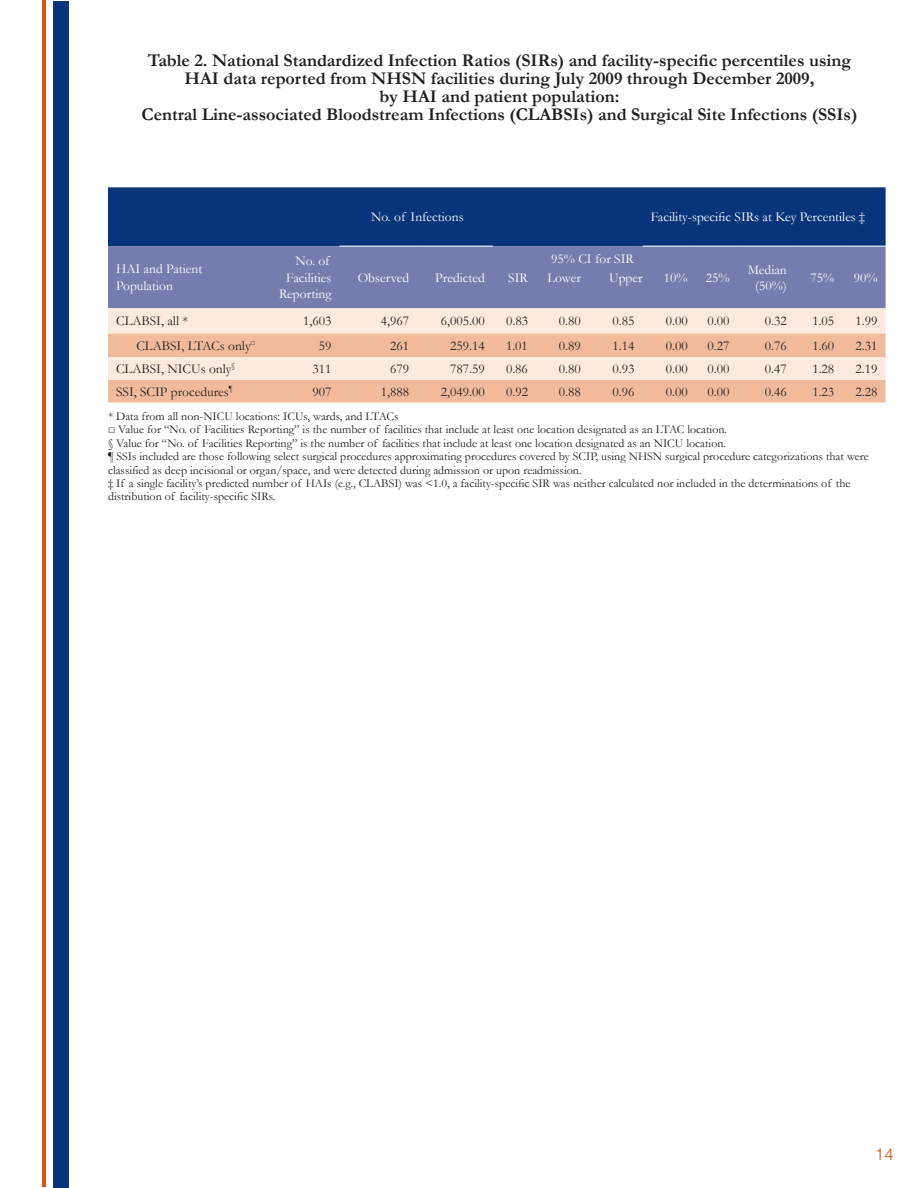
<style>
.page{position:relative;width:918px;height:1188px;background:#fff}
.page>*{position:absolute;margin:0;border:0;box-sizing:border-box;transform-origin:0 0}
.t1{font:700 18px/18px "Garamond";color:#231f20;text-align:center}
.t2{font:300 16.5px "Helvetica LT Std";color:#d9531c}
.t3{font:13.5px "Garamond";color:#231f20}
.t4{font:13.5px/16.5px "Garamond";color:#fff}
.t5{font:12px/13.4px "Garamond";color:#231f20}
</style>
<div class="page">
<hr style="left:42px;top:0;width:4px;height:1187px;background:#d9531c">
<div style="left:54px;top:1px;width:15px;height:1187px;background:#08347b"></div>
<div style="left:108px;top:187px;width:778px;height:59px;background:#08347b"></div>
<div style="left:108px;top:246px;width:778px;height:62px;background:#747dae"></div>
<div style="left:108px;top:308px;width:778px;height:72px;background:#fbeadd"></div>
<div style="left:108px;top:334px;width:778px;height:23px;background:#f1bb9b"></div>
<div style="left:108px;top:380px;width:778px;height:22px;background:#f1bb9b"></div>
<hr style="left:344px;top:246px;width:73px;height:1px;background:#fff">
<hr style="left:417px;top:246px;width:76px;height:1px;background:#fff">
<hr style="left:643px;top:246px;width:53px;height:1px;background:#fff">
<hr style="left:696px;top:246px;width:42px;height:1px;background:#fff">
<hr style="left:738px;top:246px;width:57px;height:1px;background:#fff">
<hr style="left:795px;top:246px;width:47px;height:1px;background:#fff">
<hr style="left:842px;top:246px;width:44px;height:1px;background:#fff">
<h2 class="t1" style="left:142px;top:51px;width:717px">Table 2. National Standardized Infection Ratios (SIRs) and facility-specific percentiles using HAI data reported from NHSN facilities during July 2009 through December 2009,<br>by HAI and patient population:<br>Central Line-associated Bloodstream Infections (CLABSIs) and Surgical Site Infections (SSIs)</h2>
<p class="t4" style="left:116px;top:261px;width:88px">HAI and Patient<br>Population</p>
<p class="t4" style="left:279px;top:252px;width:54px;text-align:right">No. of<br>Facilities<br>Reporting</p>
<p class="t4" style="left:371px;top:208px;width:94px">No. of Infections</p>
<p class="t4" style="left:651px;top:208px;width:216px">Facility-specific SIRs at Key Percentiles ‡</p>
<p class="t4" style="left:551px;top:250px;width:84px">95% CI for SIR</p>
<p class="t4" style="left:358px;top:269px;width:53px">Observed</p>
<p class="t4" style="left:435px;top:269px;width:51px">Predicted</p>
<p class="t4" style="left:548px;top:269px;width:35px">Lower</p>
<p class="t4" style="left:609px;top:269px;width:35px">Upper</p>
<p class="t4" style="left:664px;top:269px;width:25px">10%</p>
<p class="t4" style="left:706px;top:269px;width:25px">25%</p>
<p class="t4" style="left:748px;top:261px;width:41px;text-align:center">Median (50%)</p>
<p class="t4" style="left:811px;top:269px;width:25px">75%</p>
<p class="t4" style="left:854px;top:269px;width:25px">90%</p>
<p class="t4" style="left:508px;top:269px;width:21px">SIR</p>
<p class="t3" style="left:116px;top:312px;width:74px">CLABSI, all *</p>
<p class="t3" style="left:303px;top:312px;width:30px">1,603</p>
<p class="t3" style="left:381px;top:312px;width:30px">4,967</p>
<p class="t3" style="left:441px;top:312px;width:45px">6,005.00</p>
<p class="t3" style="left:506px;top:312px;width:23px">0.83</p>
<p class="t3" style="left:559px;top:312px;width:23px">0.80</p>
<p class="t3" style="left:613px;top:312px;width:23px">0.85</p>
<p class="t3" style="left:666px;top:312px;width:23px">0.00</p>
<p class="t3" style="left:708px;top:312px;width:23px">0.00</p>
<p class="t3" style="left:765px;top:312px;width:23px">0.32</p>
<p class="t3" style="left:812px;top:312px;width:23px">1.05</p>
<p class="t3" style="left:856px;top:312px;width:23px">1.99</p>
<p class="t3" style="left:136px;top:336px;width:121px">CLABSI, LTACs only<sup>□</sup></p>
<p class="t3" style="left:319px;top:336px;width:14px">59</p>
<p class="t3" style="left:390px;top:336px;width:20px">261</p>
<p class="t3" style="left:450px;top:336px;width:36px">259.14</p>
<p class="t3" style="left:506px;top:336px;width:23px">1.01</p>
<p class="t3" style="left:559px;top:336px;width:23px">0.89</p>
<p class="t3" style="left:613px;top:336px;width:23px">1.14</p>
<p class="t3" style="left:666px;top:336px;width:23px">0.00</p>
<p class="t3" style="left:708px;top:336px;width:23px">0.27</p>
<p class="t3" style="left:765px;top:336px;width:23px">0.76</p>
<p class="t3" style="left:812px;top:336px;width:23px">1.60</p>
<p class="t3" style="left:856px;top:336px;width:23px">2.31</p>
<p class="t3" style="left:116px;top:360px;width:120px">CLABSI, NICUs only<sup>§</sup></p>
<p class="t3" style="left:312px;top:360px;width:20px">311</p>
<p class="t3" style="left:390px;top:360px;width:20px">679</p>
<p class="t3" style="left:450px;top:360px;width:36px">787.59</p>
<p class="t3" style="left:506px;top:360px;width:23px">0.86</p>
<p class="t3" style="left:559px;top:360px;width:23px">0.80</p>
<p class="t3" style="left:613px;top:360px;width:23px">0.93</p>
<p class="t3" style="left:666px;top:360px;width:23px">0.00</p>
<p class="t3" style="left:708px;top:360px;width:23px">0.00</p>
<p class="t3" style="left:765px;top:360px;width:23px">0.47</p>
<p class="t3" style="left:812px;top:360px;width:23px">1.28</p>
<p class="t3" style="left:856px;top:360px;width:23px">2.19</p>
<p class="t3" style="left:116px;top:382px;width:118px">SSI, SCIP procedures<sup>¶</sup></p>
<p class="t3" style="left:312px;top:382px;width:20px">907</p>
<p class="t3" style="left:381px;top:382px;width:30px">1,888</p>
<p class="t3" style="left:441px;top:382px;width:45px">2,049.00</p>
<p class="t3" style="left:506px;top:382px;width:23px">0.92</p>
<p class="t3" style="left:559px;top:382px;width:23px">0.88</p>
<p class="t3" style="left:613px;top:382px;width:23px">0.96</p>
<p class="t3" style="left:666px;top:382px;width:23px">0.00</p>
<p class="t3" style="left:708px;top:382px;width:23px">0.00</p>
<p class="t3" style="left:765px;top:382px;width:23px">0.46</p>
<p class="t3" style="left:812px;top:382px;width:23px">1.23</p>
<p class="t3" style="left:856px;top:382px;width:23px">2.28</p>
<p class="t5" style="left:108px;top:409px;width:292px">* Data from all non-NICU locations: ICUs, wards, and LTACs</p>
<p class="t5" style="left:108px;top:422px;width:762px">□ Value for “No. of Facilities Reporting” is the number of facilities that include at least one location designated as an LTAC location.<br>§ Value for “No. of Facilities Reporting” is the number of facilities that include at least one location designated as an NICU location.<br>¶ SSIs included are those following select surgical procedures approximating procedures covered by SCIP, using NHSN surgical procedure categorizations that were classified as deep incisional or organ/space, and were detected during admission or upon readmission.<br>‡ If a single facility’s predicted number of HAIs (e.g., CLABSI) was &lt;1.0, a facility-specific SIR was neither calculated nor included in the determinations of the distribution of facility-specific SIRs.</p>
<h2 class="t2" style="left:875px;top:1144px;width:20px">14</h2>
</div>
